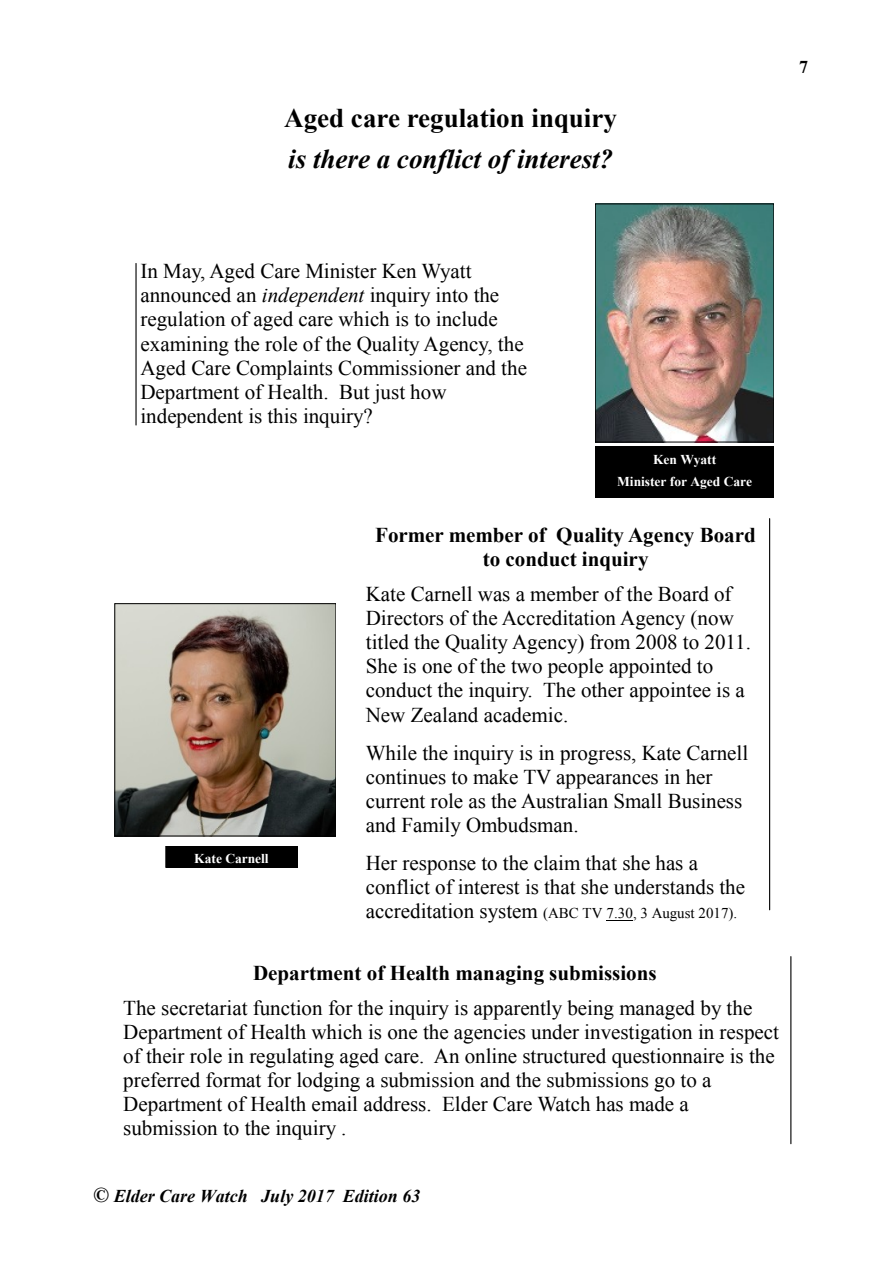
<style>
.page{position:relative;width:893px;height:1263px;background:#fff}
.page>*{position:absolute;margin:0;border:0;box-sizing:border-box;transform-origin:0 0}
.t1{font:italic 700 27px/41.5px "Times New Roman";color:#000}
.t2{font:21px/24.2px "Times New Roman";color:#000}
.t3{font:700 21px/24.2px "Times New Roman";color:#000;text-align:center}
.t4{font:italic 700 18px "Times New Roman";color:#000}
.t5{font:700 18px "Times New Roman";color:#000}
.t6{font:15px "Times New Roman";letter-spacing:.005em;color:#000}
.t7{font:700 13.5px/22.5px "Times New Roman";color:#fff;text-align:center}
.s1{font-style:normal}
.s2{font-style:italic}
.s3{font-size:21px}
.s4{font-weight:700}
.s5{font-style:normal;font-size:21px}
</style>
<div class="page">
<svg style="left:607px;top:920px;width:26px;height:1px"></svg>
<img style="left:597px;top:206px;width:175px;height:234px">
<div style="left:595px;top:204px;width:179px;height:238px;border:1px solid #000"></div>
<div style="left:595px;top:446px;width:179px;height:51px;background:#000"></div>
<img style="left:117px;top:606px;width:217px;height:228px">
<div style="left:115px;top:604px;width:221px;height:232px;border:1px solid #000"></div>
<hr style="left:769px;top:519px;width:1px;height:391px;background:#000">
<div style="left:166px;top:846px;width:132px;height:21px;background:#000"></div>
<hr style="left:790px;top:956px;width:1px;height:188px;background:#000">
<hr style="left:135px;top:263px;width:2px;height:162px;background:#000">
<p class="t1" style="left:284px;top:96px;width:334px"><span class="s1">Aged care regulation inquiry </span>is there a conflict of interest?</p>
<p class="t5" style="left:799px;top:55px;width:10px">7</p>
<p class="t2" style="left:140px;top:259px;width:388px">In May, Aged Care Minister Ken Wyatt announced an <span class="s2">independent</span> inquiry into the regulation of aged care which is to include examining the role of the Quality Agency, the Aged Care Complaints Commissioner and the Department of Health. But just how independent is this inquiry?</p>
<p class="t7" style="left:617px;top:447px;width:137px">Ken Wyatt<br>Minister for Aged Care</p>
<p class="t7" style="left:194px;top:847px;width:76px">Kate Carnell</p>
<p class="t3" style="left:375px;top:523px;width:382px">Former member of Quality Agency Board to conduct inquiry</p>
<p class="t2" style="left:366px;top:581px;width:387px">Kate Carnell was a member of the Board of Directors of the Accreditation Agency (now titled the Quality Agency) from 2008 to 2011.<br>She is one of the two people appointed to conduct the inquiry. The other appointee is a New Zealand academic.</p>
<p class="t2" style="left:366px;top:740px;width:384px">While the inquiry is in progress, Kate Carnell continues to make TV appearances in her current role as the Australian Small Business and Family Ombudsman.</p>
<p class="t2" style="left:366px;top:850px;width:381px">Her response to the claim that she has a conflict of interest is that she understands the</p>
<p class="t6" style="left:366px;top:903px;width:373px"><span class="s3">accreditation system</span> (ABC TV 7.30, 3 August 2017).</p>
<p class="t2" style="left:123px;top:956px;width:631px;line-height:34.2px;text-indent:130px"><span class="s4">Department of Health managing submissions<br></span>The secretariat function for the inquiry is apparently being managed by the</p>
<p class="t2" style="left:123px;top:1019px;width:657px">Department of Health which is one the agencies under investigation in respect of their role in regulating aged care. An online structured questionnaire is the preferred format for lodging a submission and the submissions go to a Department of Health email address. Elder Care Watch has made a submission to the inquiry .</p>
<p class="t4" style="left:94px;top:1183px;width:328px"><span class="s5">©</span> Elder Care Watch July 2017 Edition 63</p>
</div>
